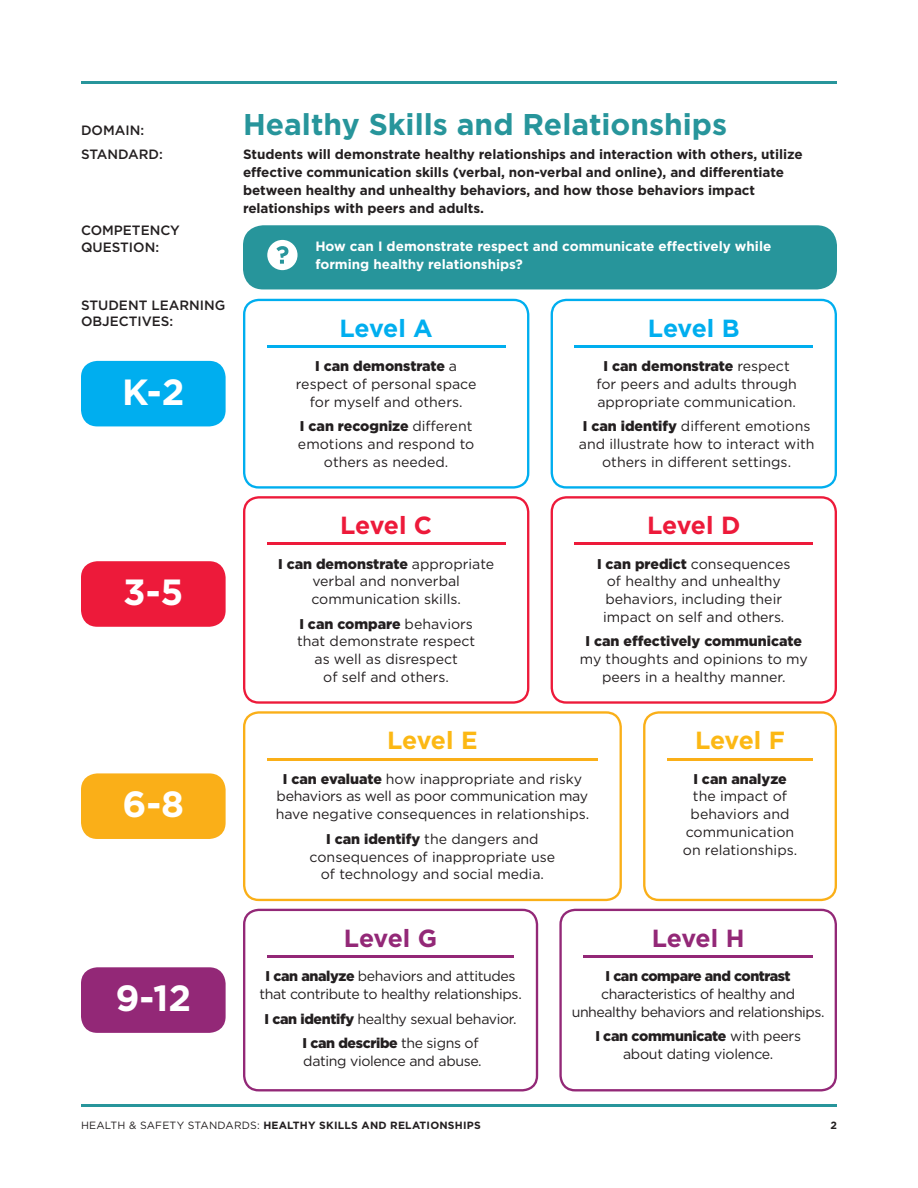
<style>
.page{position:relative;width:918px;height:1188px;background:#fff}
.page>*{position:absolute;margin:0;border:0;box-sizing:border-box;transform-origin:0 0}
.t1{font:700 36.45px "Gotham";color:#fff}
.t2{font:700 30px "Gotham";color:#27959b}
.t3{font:700 24.75px "Gotham";letter-spacing:-.015em;color:#00aeef}
.t4{font:700 24.75px "Gotham";letter-spacing:-.02em;color:#ed1a3a}
.t5{font:700 24.75px "Gotham";letter-spacing:-.02em;color:#fcb814}
.t6{font:700 24.75px "Gotham";letter-spacing:-.02em;color:#932877}
.t7{font:14.1px/17.7px "Gotham";color:#231f20;text-align:center}
.t8{font:14.1px/17.7px "Gotham";letter-spacing:-.025em;color:#231f20;text-align:center}
.t9{font:14.1px/17.7px "Gotham";letter-spacing:-.03em;color:#231f20;text-align:center}
.t10{font:14.1px/17.7px "Gotham";letter-spacing:-.02em;color:#231f20;text-align:center}
.t11{font:700 13.5px/18px "Gotham";letter-spacing:-.005em;color:#231f20}
.t12{font:700 13.5px/18px "Gotham";color:#fff}
.t13{font:500 13.5px "Gotham";color:#231f20}
.t14{font:700 10.5px "Gotham";letter-spacing:.02em;color:#231f20}
.s1{font-weight:900}
.s2{font-weight:400}
</style>
<div class="page">
<hr style="left:81px;top:81px;width:756px;height:3px;background:#27959b">
<hr style="left:81px;top:1104px;width:756px;height:3px;background:#27959b">
<hr style="left:267px;top:345px;width:238px;height:3px;background:#00aeef">
<hr style="left:575px;top:345px;width:238px;height:3px;background:#00aeef">
<div style="left:243px;top:299px;width:286px;height:190px;border:2px solid #00aeef;border-radius:15px"></div>
<div style="left:551px;top:299px;width:286px;height:190px;border:2px solid #00aeef;border-radius:15px"></div>
<hr style="left:267px;top:543px;width:238px;height:2px;background:#ed1a3a">
<hr style="left:575px;top:543px;width:238px;height:2px;background:#ed1a3a">
<div style="left:551px;top:496px;width:286px;height:208px;border:2px solid #ed1a3a;border-radius:15px"></div>
<div style="left:243px;top:496px;width:286px;height:208px;border:2px solid #ed1a3a;border-radius:15px"></div>
<hr style="left:267px;top:758px;width:331px;height:2px;background:#faaf18">
<hr style="left:667px;top:758px;width:146px;height:2px;background:#faaf18">
<div style="left:643px;top:711px;width:194px;height:190px;border:2px solid #faaf18;border-radius:15px"></div>
<div style="left:243px;top:711px;width:379px;height:190px;border:2px solid #faaf18;border-radius:15px"></div>
<hr style="left:267px;top:955px;width:247px;height:3px;background:#932877">
<hr style="left:584px;top:955px;width:229px;height:3px;background:#932877">
<div style="left:559px;top:909px;width:278px;height:182px;border:2px solid #932877;border-radius:15px"></div>
<div style="left:243px;top:909px;width:295px;height:182px;border:2px solid #932877;border-radius:15px"></div>
<div style="left:243px;top:225px;width:594px;height:64px;background:#27959b;border-radius:20px"></div>
<svg style="left:267px;top:240px;width:31px;height:30px"></svg>
<div style="left:81px;top:361px;width:145px;height:65px;background:#00aeef;border-radius:16px"></div>
<div style="left:81px;top:561px;width:145px;height:66px;background:#ed1a3a;border-radius:16px"></div>
<div style="left:81px;top:773px;width:145px;height:66px;background:#faaf18;border-radius:16px"></div>
<div style="left:81px;top:967px;width:145px;height:66px;background:#932877;border-radius:16px"></div>
<p class="t13" style="left:81px;top:121px;width:65px">DOMAIN:</p>
<p class="t2" style="left:243px;top:104px;width:486px">Healthy Skills and Relationships</p>
<p class="t13" style="left:81px;top:145px;width:83px">STANDARD:</p>
<p class="t11" style="left:243px;top:145px;width:561px">Students will demonstrate healthy relationships and interaction with others, utilize effective communication skills (verbal, non-verbal and online), and differentiate between healthy and unhealthy behaviors, and how those behaviors impact relationships with peers and adults.</p>
<p class="t13" style="left:81px;top:222px;width:100px">COMPETENCY</p>
<p class="t13" style="left:81px;top:238px;width:80px">QUESTION:</p>
<p class="t12" style="left:315px;top:238px;width:458px">How can I demonstrate respect and communicate effectively while forming healthy relationships?</p>
<p class="t13" style="left:81px;top:296px;width:146px">STUDENT LEARNING</p>
<p class="t13" style="left:81px;top:312px;width:94px">OBJECTIVES:</p>
<p class="t1" style="left:122px;top:368px;width:64px">K-2</p>
<p class="t1" style="left:123px;top:568px;width:62px">3-5</p>
<p class="t1" style="left:122px;top:780px;width:63px">6-8</p>
<p class="t1" style="left:115px;top:974px;width:77px">9-12</p>
<p class="t3" style="left:340px;top:312px;width:95px">Level A</p>
<p class="t3" style="left:648px;top:312px;width:93px">Level B</p>
<p class="t7" style="left:296px;top:357px;width:182px"><span class="s1">I can demonstrate</span> a respect of personal space for myself and others.</p>
<p class="t7" style="left:298px;top:417px;width:178px"><span class="s1">I can recognize</span> different emotions and respond to others as needed.</p>
<p class="t7" style="left:596px;top:357px;width:202px"><span class="s1">I can demonstrate</span> respect for peers and adults through appropriate communication.</p>
<p class="t7" style="left:579px;top:417px;width:237px"><span class="s1">I can identify</span> different emotions and illustrate how to interact with others in different settings.</p>
<p class="t4" style="left:340px;top:509px;width:94px">Level C</p>
<p class="t4" style="left:647px;top:509px;width:95px">Level D</p>
<p class="t7" style="left:278px;top:555px;width:218px"><span class="s1">I can demonstrate</span> appropriate verbal and nonverbal communication skills.</p>
<p class="t7" style="left:297px;top:615px;width:180px"><span class="s1">I can compare</span> behaviors that demonstrate respect as well as disrespect<br>of self and others.</p>
<p class="t7" style="left:597px;top:555px;width:195px"><span class="s1">I can predict</span> consequences of healthy and unhealthy behaviors, including their impact on self and others.</p>
<p class="t7" style="left:580px;top:632px;width:230px"><span class="s1">I can effectively communicate </span>my thoughts and opinions to my peers in a healthy manner.</p>
<p class="t5" style="left:387px;top:724px;width:92px">Level E</p>
<p class="t5" style="left:695px;top:724px;width:92px">Level F</p>
<p class="t7" style="left:276px;top:770px;width:315px"><span class="s1">I can evaluate</span> how inappropriate and risky behaviors as well as poor communication may have negative consequences in relationships.</p>
<p class="t7" style="left:310px;top:830px;width:247px"><span class="s1">I can identify</span> the dangers and consequences of inappropriate use of technology and social media.</p>
<p class="t7" style="left:683px;top:770px;width:116px"><span class="s1">I can analyze </span>the impact of behaviors and communication on relationships.</p>
<p class="t6" style="left:344px;top:921px;width:95px">Level G</p>
<p class="t6" style="left:652px;top:921px;width:94px">Level H</p>
<p class="t8" style="left:259px;top:967px;width:264px"><span class="s1">I can analyze</span> behaviors and attitudes that contribute to healthy relationships.</p>
<p class="t8" style="left:265px;top:1010px;width:253px"><span class="s1">I can identify</span> healthy sexual behavior.</p>
<p class="t8" style="left:303px;top:1034px;width:181px;text-align:left"><span class="s1">I can describe</span> the signs of dating violence and abuse.</p>
<p class="t9" style="left:572px;top:967px;width:254px"><span class="s1">I can compare and contrast </span>characteristics of healthy and unhealthy behaviors and relationships.</p>
<p class="t10" style="left:595px;top:1027px;width:207px"><span class="s1">I can communicate</span> with peers about dating violence.</p>
<p class="t14" style="left:81px;top:1118px;width:401px"><span class="s2">HEALTH &amp; SAFETY STANDARDS:</span> HEALTHY SKILLS AND RELATIONSHIPS</p>
<p class="t14" style="left:830px;top:1118px;width:8px">2</p>
</div>
